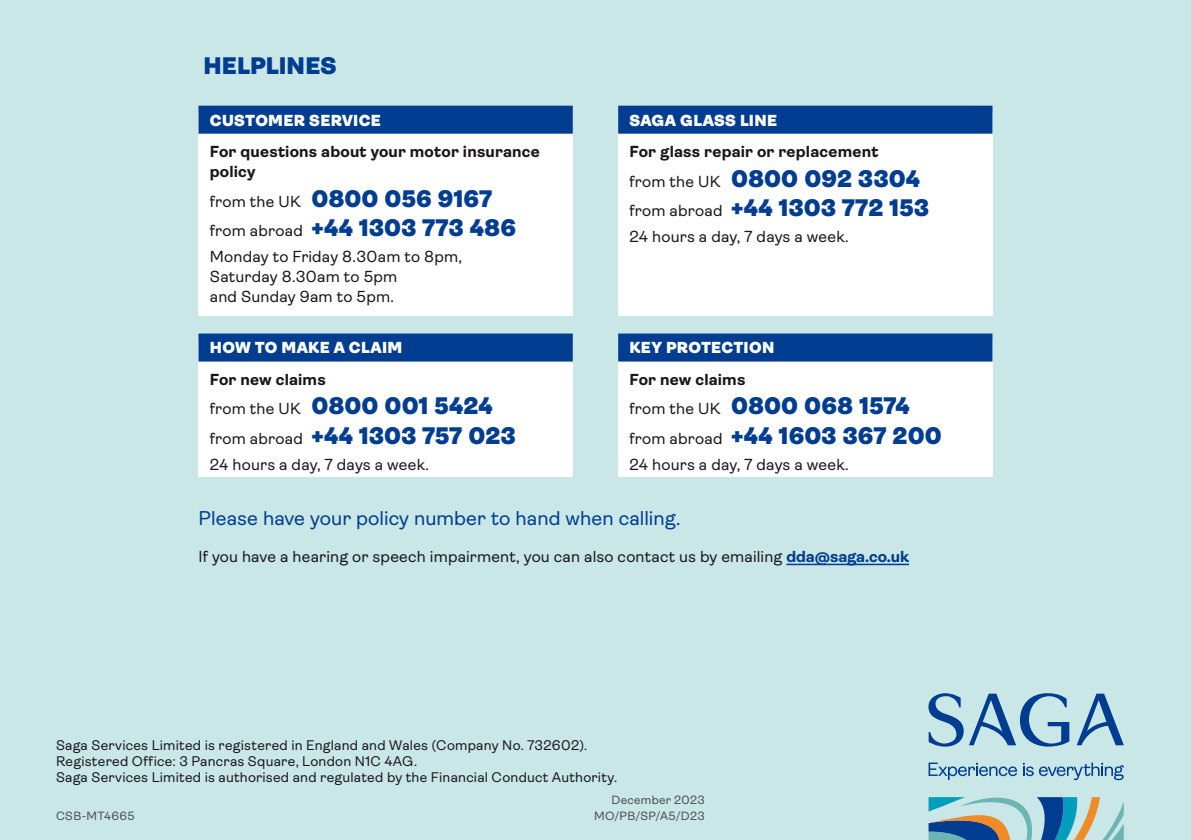
<style>
.page{position:relative;width:1191px;height:840px;background:#fff}
.page>*{position:absolute;margin:0;border:0;box-sizing:border-box;transform-origin:0 0}
.t1{font:900 24px/29.6px "Ambit";letter-spacing:.005em;color:#003d90}
.t2{font:20px "Ambit";color:#003d90}
.t3{font:16px/20px "Ambit";letter-spacing:.01em;color:#1a171c}
.t4{font:700 16px/20px "Ambit";letter-spacing:.015em;color:#1a171c}
.t5{font:900 16px "Ambit";letter-spacing:.02em;color:#fff}
.t6{font:14px/16px "Ambit";letter-spacing:.015em;color:#1a171c}
.t7{font:12px "Ambit";letter-spacing:.025em;color:#4b4b4d}
.s1{font-weight:400;font-size:16px;color:#1a171c}
.s2{font-weight:700;color:#003d90}
</style>
<div class="page">
<div style="left:0;top:0;width:1191px;height:839px;background:#cae7e8"></div>
<div style="left:198px;top:113px;width:375px;height:202px;background:#fff"></div>
<div style="left:198px;top:341px;width:375px;height:136px;background:#fff"></div>
<div style="left:618px;top:341px;width:374px;height:136px;background:#fff"></div>
<div style="left:618px;top:113px;width:374px;height:202px;background:#fff"></div>
<hr style="left:786px;top:563px;width:123px;height:2px;background:#003d90">
<div style="left:198px;top:106px;width:375px;height:28px;background:#003d90"></div>
<div style="left:618px;top:106px;width:374px;height:28px;background:#003d90"></div>
<div style="left:198px;top:333px;width:375px;height:28px;background:#003d90"></div>
<div style="left:618px;top:333px;width:374px;height:28px;background:#003d90"></div>
<svg style="left:1077px;top:693px;width:46px;height:51px"></svg>
<svg style="left:969px;top:693px;width:100px;height:53px"></svg>
<svg style="left:928px;top:693px;width:35px;height:53px"></svg>
<svg style="left:928px;top:762px;width:105px;height:17px"></svg>
<svg style="left:1039px;top:762px;width:84px;height:17px"></svg>
<svg style="left:928px;top:797px;width:196px;height:42px"></svg>
<p class="t1" style="left:203px;top:51px;width:135px">HELPLINES</p>
<p class="t5" style="left:210px;top:111px;width:173px">CUSTOMER SERVICE</p>
<p class="t5" style="left:629px;top:111px;width:149px">SAGA GLASS LINE</p>
<p class="t4" style="left:210px;top:141px;width:332px">For questions about your motor insurance policy</p>
<p class="t1" style="left:210px;top:183px;width:284px"><span class="s1">from the UK</span> 0800 056 9167</p>
<p class="t1" style="left:210px;top:213px;width:307px"><span class="s1">from abroad</span> +44 1303 773 486</p>
<p class="t3" style="left:210px;top:246px;width:254px">Monday to Friday 8.30am to 8pm,<br>Saturday 8.30am to 5pm<br>and Sunday 9am to 5pm.</p>
<p class="t5" style="left:210px;top:338px;width:194px">HOW TO MAKE A CLAIM</p>
<p class="t5" style="left:629px;top:338px;width:146px">KEY PROTECTION</p>
<p class="t4" style="left:210px;top:369px;width:117px">For new claims</p>
<p class="t4" style="left:629px;top:369px;width:117px">For new claims</p>
<p class="t1" style="left:210px;top:391px;width:284px"><span class="s1">from the UK</span> 0800 001 5424</p>
<p class="t1" style="left:629px;top:391px;width:282px"><span class="s1">from the UK</span> 0800 068 1574</p>
<p class="t1" style="left:210px;top:421px;width:307px"><span class="s1">from abroad</span> +44 1303 757 023</p>
<p class="t1" style="left:629px;top:421px;width:314px"><span class="s1">from abroad</span> +44 1603 367 200</p>
<p class="t3" style="left:210px;top:454px;width:221px">24 hours a day, 7 days a week.</p>
<p class="t3" style="left:629px;top:454px;width:221px">24 hours a day, 7 days a week.</p>
<p class="t4" style="left:629px;top:141px;width:250px">For glass repair or replacement</p>
<p class="t1" style="left:629px;top:163px;width:301px"><span class="s1">from the UK</span> 0800 092 3304 <span class="s1">from abroad</span> +44 1303 772 153</p>
<p class="t3" style="left:629px;top:226px;width:221px">24 hours a day, 7 days a week.</p>
<p class="t2" style="left:198px;top:506px;width:483px">Please have your policy number to hand when calling.</p>
<p class="t3" style="left:198px;top:546px;width:712px">If you have a hearing or speech impairment, you can also contact us by emailing <span class="s2">dda@saga.co.uk</span></p>
<p class="t6" style="left:56px;top:737px;width:562px">Saga Services Limited is registered in England and Wales (Company No. 732602).<br>Registered Office: 3 Pancras Square, London N1C 4AG.<br>Saga Services Limited is authorised and regulated by the Financial Conduct Authority.</p>
<p class="t7" style="left:611px;top:792px;width:95px">December 2023</p>
<p class="t7" style="left:56px;top:808px;width:80px">CSB-MT4665</p>
<p class="t7" style="left:594px;top:808px;width:112px">MO/PB/SP/A5/D23</p>
</div>
